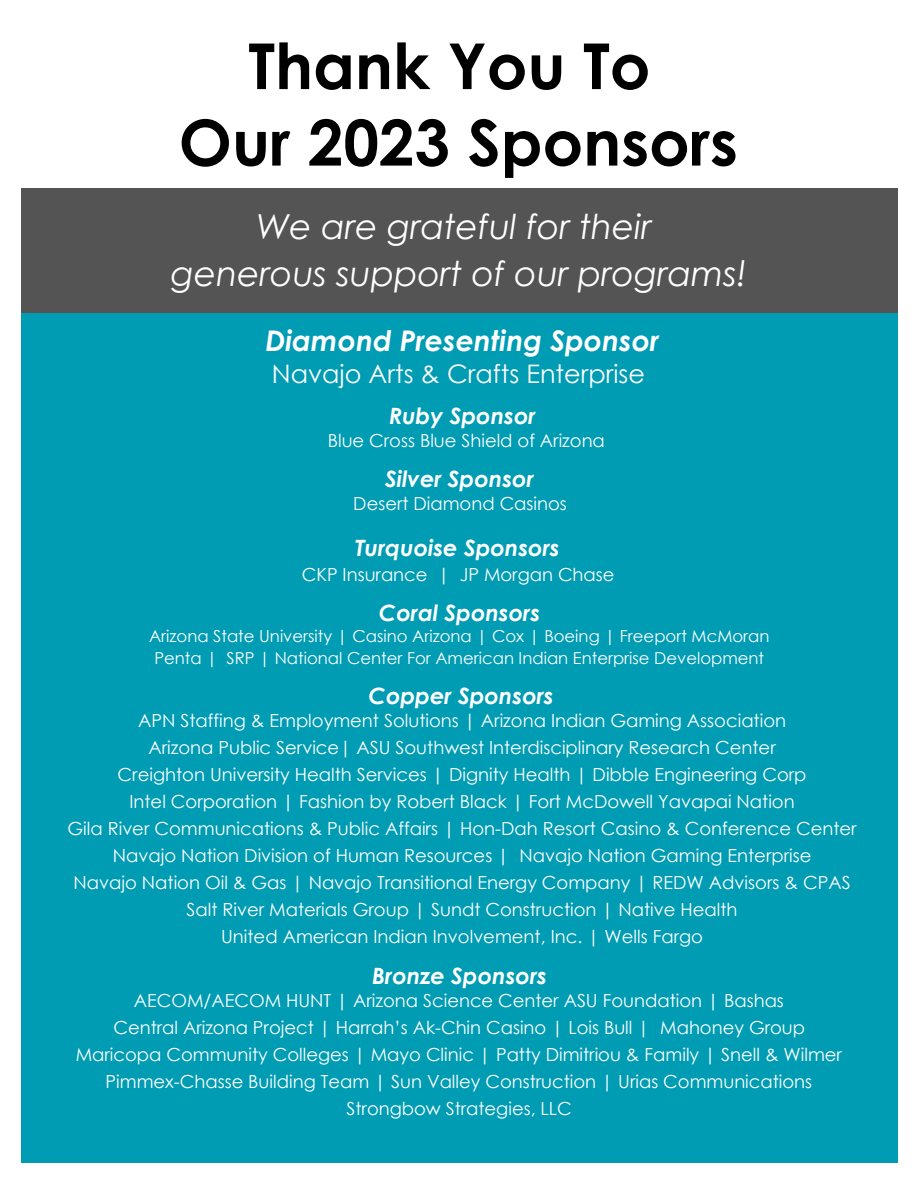
<style>
.page{position:relative;width:918px;height:1188px;background:#fff}
.page>*{position:absolute;margin:0;border:0;box-sizing:border-box;transform-origin:0 0}
.t1{font:700 63.45px/76.5px "Century Gothic";color:#000;text-align:center}
.t2{font:italic 34.35px/47.2px "Century Gothic";color:#fff;text-align:center}
.t3{font:italic 700 28.5px "Century Gothic";color:#fff}
.t4{font:25.5px "Century Gothic";color:#fff}
.t5{font:italic 700 22.5px "Century Gothic";color:#fff}
.t6{font:18px "Century Gothic";color:#fff}
.t7{font:16.5px "Century Gothic";color:#fff}
</style>
<div class="page">
<div style="left:21px;top:293px;width:877px;height:870px;background:#009cb4"></div>
<div style="left:21px;top:189px;width:877px;height:124px;background:#545454"></div>
<p class="t1" style="left:179px;top:26px;width:561px">Thank You To<br>Our 2023 Sponsors</p>
<p class="t2" style="left:171px;top:202px;width:577px">We are grateful for their<br>generous support of our programs!</p>
<h1 class="t3" style="left:265px;top:322px;width:395px">Diamond Presenting Sponsor</h1>
<h2 class="t4" style="left:272px;top:357px;width:375px">Navajo Arts &amp; Crafts Enterprise</h2>
<h3 class="t5" style="left:389px;top:402px;width:148px">Ruby Sponsor</h3>
<h4 class="t6" style="left:328px;top:429px;width:279px">Blue Cross Blue Shield of Arizona</h4>
<h5 class="t5" style="left:385px;top:464px;width:150px">Silver Sponsor</h5>
<p class="t6" style="left:353px;top:492px;width:215px">Desert Diamond Casinos</p>
<p class="t5" style="left:355px;top:534px;width:206px">Turquoise Sponsors</p>
<h5 class="t6" style="left:302px;top:563px;width:314px">CKP Insurance | JP Morgan Chase</h5>
<h5 class="t5" style="left:379px;top:598px;width:163px">Coral Sponsors</h5>
<p class="t7" style="left:149px;top:625px;width:622px">Arizona State University | Casino Arizona | Cox | Boeing | Freeport McMoran</p>
<h5 class="t7" style="left:154px;top:648px;width:611px">Penta | SRP | National Center For American Indian Enterprise Development</h5>
<p class="t5" style="left:369px;top:682px;width:187px">Copper Sponsors</p>
<p class="t6" style="left:138px;top:709px;width:650px">APN Staffing &amp; Employment Solutions | Arizona Indian Gaming Association</p>
<h5 class="t6" style="left:148px;top:736px;width:629px">Arizona Public Service| ASU Southwest Interdisciplinary Research Center</h5>
<p class="t6" style="left:118px;top:763px;width:690px">Creighton University Health Services | Dignity Health | Dibble Engineering Corp</p>
<p class="t6" style="left:129px;top:790px;width:667px">Intel Corporation | Fashion by Robert Black | Fort McDowell Yavapai Nation</p>
<p class="t6" style="left:68px;top:817px;width:791px">Gila River Communications &amp; Public Affairs | Hon-Dah Resort Casino &amp; Conference Center</p>
<p class="t6" style="left:113px;top:844px;width:700px">Navajo Nation Division of Human Resources | Navajo Nation Gaming Enterprise</p>
<p class="t6" style="left:74px;top:871px;width:779px">Navajo Nation Oil &amp; Gas | Navajo Transitional Energy Company | REDW Advisors &amp; CPAS</p>
<p class="t6" style="left:187px;top:898px;width:553px">Salt River Materials Group | Sundt Construction | Native Health</p>
<p class="t6" style="left:221px;top:925px;width:483px">United American Indian Involvement, Inc. | Wells Fargo</p>
<p class="t5" style="left:372px;top:961px;width:176px">Bronze Sponsors</p>
<p class="t6" style="left:134px;top:989px;width:652px">AECOM/AECOM HUNT | Arizona Science Center ASU Foundation | Bashas</p>
<h5 class="t6" style="left:113px;top:1016px;width:693px">Central Arizona Project | Harrah’s Ak-Chin Casino | Lois Bull | Mahoney Group</h5>
<p class="t6" style="left:76px;top:1043px;width:768px">Maricopa Community Colleges | Mayo Clinic | Patty Dimitriou &amp; Family | Snell &amp; Wilmer</p>
<p class="t6" style="left:106px;top:1070px;width:708px">Pimmex-Chasse Building Team | Sun Valley Construction | Urias Communications</p>
<p class="t6" style="left:347px;top:1097px;width:227px">Strongbow Strategies, LLC</p>
</div>
